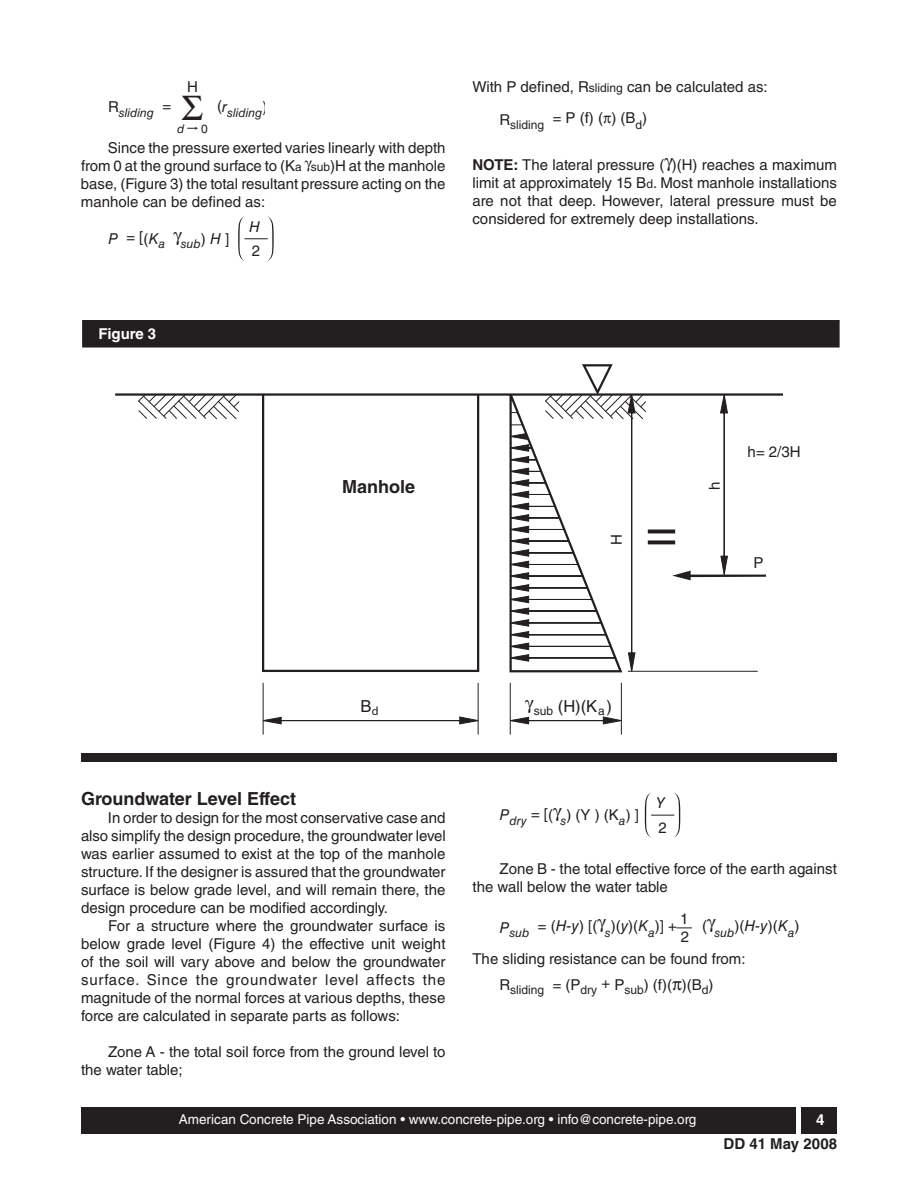
<style>
.page{position:relative;width:918px;height:1188px;background:#fff}
.page>*{position:absolute;margin:0;border:0;box-sizing:border-box;transform-origin:0 0}
.t1{font:54.15px "Helvetica LT Std";color:#231f20}
.t2{font:700 18px "Helvetica LT Std";color:#231f20}
.t3{font:16.5px "Helvetica LT Std";color:#231f20}
.t4{font:15px/18px "Helvetica LT Std";color:#231f20;text-align:justify}
.t5{font:700 15px "Helvetica LT Std";color:#231f20}
.t6{font:700 15px "Helvetica LT Std";color:#fff}
.t7{font:italic 15px "Helvetica LT Std";color:#231f20}
.t8{font:13.5px "Helvetica LT Std";color:#fff}
.t9{font:italic 12px "Helvetica LT Std";color:#231f20}
.t10{font:12px "Helvetica LT Std";color:#231f20}
.s1{font-size:12px}
.s2{font-style:italic}
.s3{font-weight:700}
</style>
<div class="page">
<div style="left:81px;top:1107px;width:714px;height:27px;background:#231f20"></div>
<div style="left:801px;top:1107px;width:36px;height:27px;background:#231f20"></div>
<hr style="left:115px;top:393px;width:668px;height:3px;background:#231f20">
<svg style="left:138px;top:393px;width:102px;height:27px"></svg>
<div style="left:262px;top:393px;width:217px;height:279px;border:2px solid #231f20"></div>
<hr style="left:478px;top:683px;width:1px;height:51px;background:#231f20">
<hr style="left:263px;top:683px;width:1px;height:51px;background:#231f20">
<hr style="left:628px;top:671px;width:130px;height:1px;background:#231f20">
<svg style="left:262px;top:716px;width:217px;height:9px"></svg>
<hr style="left:621px;top:683px;width:1px;height:51px;background:#231f20">
<hr style="left:510px;top:683px;width:1px;height:51px;background:#231f20">
<svg style="left:508px;top:364px;width:139px;height:309px"></svg>
<svg style="left:672px;top:393px;width:94px;height:187px"></svg>
<svg style="left:187px;top:126px;width:11px;height:4px"></svg>
<svg style="left:238px;top:216px;width:36px;height:45px"></svg>
<svg style="left:645px;top:792px;width:35px;height:46px"></svg>
<svg style="left:676px;top:928px;width:16px;height:1px"></svg>
<div style="left:81px;top:753px;width:756px;height:9px;background:#231f20"></div>
<hr style="left:82px;top:320px;width:758px;height:1px;background:#231f20">
<div style="left:82px;top:321px;width:758px;height:27px;background:#231f20"></div>
<svg style="left:509px;top:700px;width:113px;height:25px"></svg>
<p class="t4" style="left:187px;top:78px;width:12px">H</p>
<p class="t9" style="left:108px;top:108px;width:65px"><sup>R</sup>sliding <sup>=</sup></p>
<p class="t9" style="left:217px;top:108px;width:52px"><sup>(</sup><sup>r</sup>sliding<sup>)</sup></p>
<p class="t9" style="left:177px;top:124px;width:9px">d</p>
<p class="t10" style="left:201px;top:123px;width:8px">0</p>
<p class="t4" style="left:81px;top:140px;width:366px;text-indent:27px">Since the pressure exerted varies linearly with depth from 0 at the ground surface to (K<span class="s1">a sub</span>)H at the manhole base, (Figure 3) the total resultant pressure acting on the manhole can be defined as:</p>
<p class="t4" style="left:108px;top:230px;width:123px"><span class="s2">P</span> = [(<span class="s2">K</span><sub>a</sub> <sub>sub</sub>) <span class="s2">H</span> ]</p>
<p class="t4" style="left:252px;top:243px;width:10px">2</p>
<p class="t7" style="left:249px;top:221px;width:12px">H</p>
<p class="t4" style="left:500px;top:72px;width:270px;line-height:31.7px;text-indent:-27px">With P defined, R<span class="s1">sliding</span> can be calculated as:<br>R<sub>sliding</sub> = P (f) ( ) (B<sub>d</sub>)</p>
<p class="t4" style="left:472px;top:157px;width:366px"><span class="s3">NOTE:</span> The lateral pressure ( )(H) reaches a maximum limit at approximately 15 B<span class="s1">d</span>. Most manhole installations are not that deep. However, lateral pressure must be considered for extremely deep installations.</p>
<p class="t6" style="left:99px;top:328px;width:59px">Figure 3</p>
<p class="t2" style="left:342px;top:476px;width:75px">Manhole</p>
<p class="t4" style="left:608px;top:545px;width:12px;rotate:-90deg">H</p>
<h1 class="t1" style="left:646px;top:509px;width:33px">=</h1>
<p class="t4" style="left:706px;top:490px;width:10px;rotate:-90deg">h</p>
<p class="t4" style="left:748px;top:444px;width:55px">h= 2/3H</p>
<p class="t4" style="left:753px;top:555px;width:12px">P</p>
<p class="t3" style="left:361px;top:699px;width:19px">B<sub>d</sub></p>
<p class="t3" style="left:534px;top:699px;width:80px"><sub>sub</sub> (H)(K )<sub>a</sub></p>
<p class="t2" style="left:81px;top:792px;width:217px">Groundwater Level Effect</p>
<p class="t4" style="left:81px;top:810px;width:366px;text-indent:27px">In order to design for the most conservative case and also simplify the design procedure, the groundwater level was earlier assumed to exist at the top of the manhole structure. If the designer is assured that the groundwater surface is below grade level, and will remain there, the design procedure can be modified accordingly.</p>
<p class="t4" style="left:81px;top:918px;width:366px;text-indent:27px">For a structure where the groundwater surface is below grade level (Figure 4) the effective unit weight of the soil will vary above and below the groundwater surface. Since the groundwater level affects the magnitude of the normal forces at various depths, these force are calculated in separate parts as follows:</p>
<p class="t4" style="left:81px;top:1044px;width:366px;text-indent:27px">Zone A - the total soil force from the ground level to the water table;</p>
<p class="t4" style="left:500px;top:806px;width:141px"><span class="s2">P</span><sub>dry</sub> = [( <sub>s</sub>) (Y ) (K<sub>a</sub>) ]</p>
<p class="t7" style="left:656px;top:797px;width:11px">Y</p>
<p class="t4" style="left:658px;top:819px;width:10px">2</p>
<p class="t4" style="left:472px;top:861px;width:366px;text-indent:27px">Zone B - the total effective force of the earth against the wall below the water table</p>
<p class="t4" style="left:500px;top:917px;width:179px"><span class="s2">P</span><sub>sub</sub> = (<span class="s2">H-y</span>) [( <sub>s</sub>)(<span class="s2">y</span>)(<span class="s2">K</span><sub>a</sub>)] +</p>
<p class="t4" style="left:702px;top:917px;width:99px">( <sub>sub</sub>)(<span class="s2">H-y</span>)(<span class="s2">K</span><sub>a</sub>)</p>
<p class="t4" style="left:680px;top:910px;width:10px">1</p>
<p class="t4" style="left:472px;top:946px;width:275px;line-height:26.2px;text-align:center">The sliding resistance can be found from:<br>R<sub>sliding</sub> = (P<sub>dry</sub> + P<sub>sub</sub>) (f)( )(B<sub>d</sub>)</p>
<p class="t4" style="left:681px;top:929px;width:10px">2</p>
<p class="t8" style="left:179px;top:1115px;width:519px">American Concrete Pipe Association • www.concrete-pipe.org • info@concrete-pipe.org</p>
<p class="t6" style="left:816px;top:1115px;width:10px">4</p>
<p class="t5" style="left:724px;top:1139px;width:115px">DD 41 May 2008</p>
</div>
